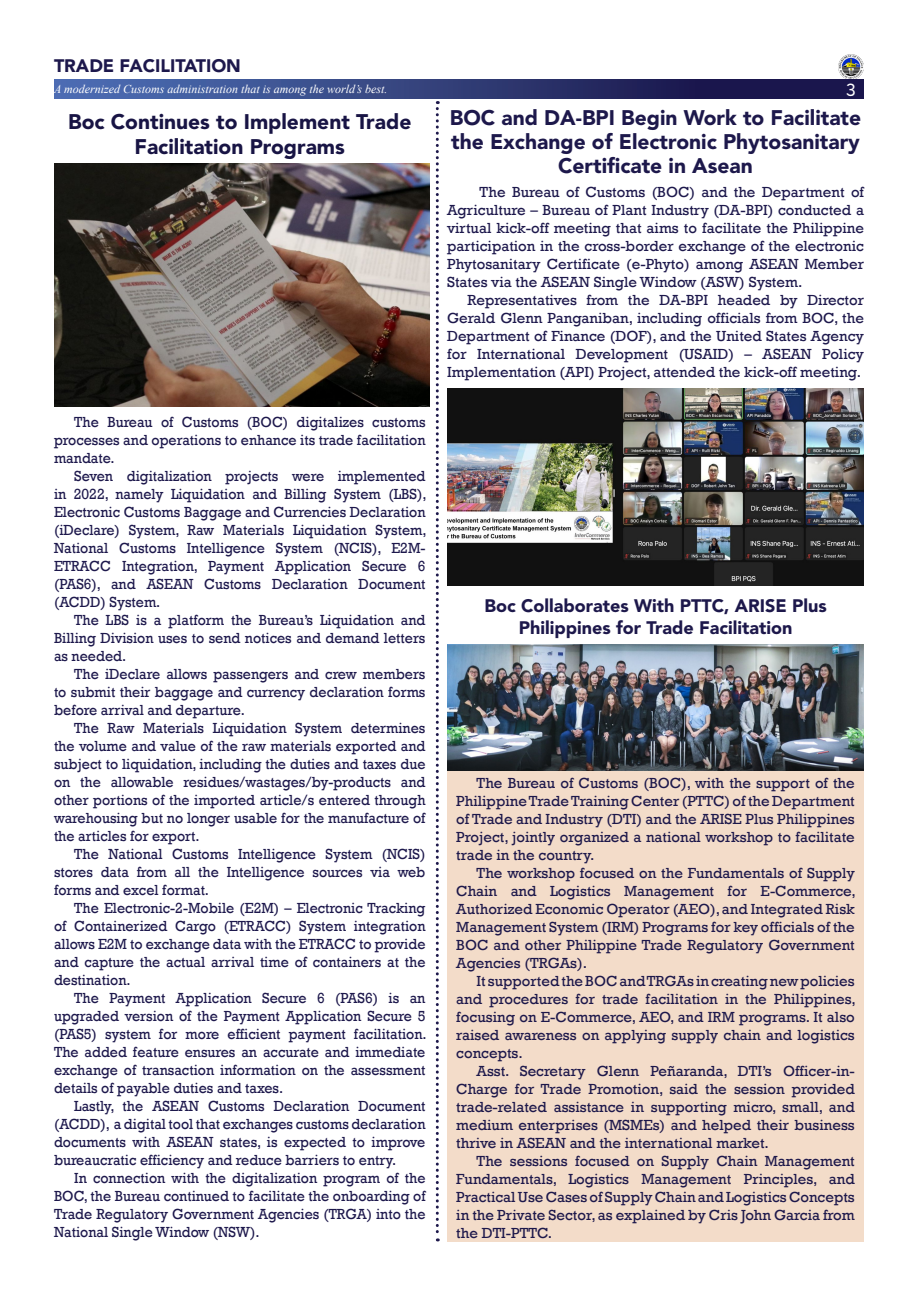
<style>
.page{position:relative;width:918px;height:1296px;background:#fff}
.page>*{position:absolute;margin:0;border:0;box-sizing:border-box;transform-origin:0 0}
.t1{font:900 21px/24px "Avenir LT Std";color:#1d184b;text-align:center}
.t2{font:900 21px/25.2px "Avenir LT Std";color:#181444;text-align:center}
.t3{font:900 18px/21.6px "Avenir LT Std";color:#1d184b;text-align:center}
.t4{font:900 18px "Avenir LT Std";color:#1d184c}
.t5{font:18px "Averta Demo";color:#fff}
.t6{font:15px/18px "Rockwell";color:#1d184c;text-align:justify;scale:.95 1}
.t7{font:15px/18px "Rockwell";color:#1d184b;text-align:justify}
.t8{font:15px/18px "Rockwell";color:#1d184c;text-align:justify}
.t9{font:italic 12px "Times New Roman";color:#fff}
</style>
<div class="page">
<div style="left:447px;top:647px;width:417px;height:595px;background:#f3dcc9"></div>
<img style="left:447px;top:389px;width:417px;height:196px">
<img style="left:447px;top:645px;width:417px;height:126px">
<img style="left:54px;top:163px;width:376px;height:243px">
<svg style="left:436px;top:101px;width:3px;height:1140px"></svg>
<img style="left:839px;top:54px;width:25px;height:26px">
<div style="left:54px;top:80px;width:810px;height:18px;background:linear-gradient(to right,#4e70b4,#130a3c)"></div>
<p class="t4" style="left:54px;top:55px;width:189px">TRADE FACILITATION</p>
<p class="t9" style="left:54px;top:81px;width:335px">A modernized Customs administration that is among the world’s best.</p>
<p class="t5" style="left:846px;top:78px;width:11px">3</p>
<p class="t2" style="left:68px;top:109px;width:345px">Boc Continues to Implement Trade<br>Facilitation Programs</p>
<p class="t1" style="left:450px;top:106px;width:413px">BOC and DA-BPI Begin Work to Facilitate the Exchange of Electronic Phytosanitary<br>Certificate in Asean</p>
<p class="t8" style="left:447px;top:183px;width:418px;text-indent:32px">The Bureau of Customs (BOC) and the Department of Agriculture – Bureau of Plant Industry (DA-BPI) conducted a virtual kick-off meeting that aims to facilitate the Philippine participation in the cross-border exchange of the electronic Phytosanitary Certificate (e-Phyto) among ASEAN Member States via the ASEAN Single Window (ASW) System.</p>
<p class="t8" style="left:447px;top:291px;width:418px;text-indent:20px">Representatives from the DA-BPI headed by Director Gerald Glenn Panganiban, including officials from BOC, the Department of Finance (DOF), and the United States Agency for International Development (USAID) – ASEAN Policy Implementation (API) Project, attended the kick-off meeting.</p>
<p class="t6" style="left:54px;top:413px;width:393px;text-indent:20px">The Bureau of Customs (BOC) digitalizes customs processes and operations to enhance its trade facilitation mandate.</p>
<p class="t6" style="left:54px;top:467px;width:394px;text-indent:20px">Seven digitalization projects were implemented in 2022, namely Liquidation and Billing System (LBS), Electronic Customs Baggage and Currencies Declaration (iDeclare) System, Raw Materials Liquidation System, National Customs Intelligence System (NCIS), E2M-ETRACC Integration, Payment Application Secure 6 (PAS6), and ASEAN Customs Declaration Document (ACDD) System.</p>
<p class="t6" style="left:54px;top:611px;width:393px;text-indent:20px">The LBS is a platform the Bureau’s Liquidation and Billing Division uses to send notices and demand letters as needed.</p>
<p class="t6" style="left:54px;top:665px;width:393px;text-indent:20px">The iDeclare allows passengers and crew members to submit their baggage and currency declaration forms before arrival and departure.</p>
<p class="t6" style="left:54px;top:719px;width:393px;text-indent:20px">The Raw Materials Liquidation System determines the volume and value of the raw materials exported and subject to liquidation, including the duties and taxes due on the allowable residues/wastages/by-products and other portions of the imported article/s entered through warehousing but no longer usable for the manufacture of the articles for export.</p>
<p class="t6" style="left:54px;top:845px;width:393px;text-indent:20px">The National Customs Intelligence System (NCIS) stores data from all the Intelligence sources via web forms and excel format.</p>
<p class="t6" style="left:54px;top:899px;width:393px;text-indent:20px">The Electronic-2-Mobile (E2M) – Electronic Tracking of Containerized Cargo (ETRACC) System integration allows E2M to exchange data with the ETRACC to provide and capture the actual arrival time of containers at the destination.</p>
<p class="t6" style="left:54px;top:989px;width:394px;text-indent:20px">The Payment Application Secure 6 (PAS6) is an upgraded version of the Payment Application Secure 5 (PAS5) system for more efficient payment facilitation.<br>The added feature ensures an accurate and immediate exchange of transaction information on the assessment details of payable duties and taxes.</p>
<p class="t6" style="left:54px;top:1097px;width:393px;text-indent:20px">Lastly, the ASEAN Customs Declaration Document (ACDD), a digital tool that exchanges customs declaration documents with ASEAN states, is expected to improve bureaucratic efficiency and reduce barriers to entry.</p>
<p class="t6" style="left:54px;top:1169px;width:393px;text-indent:20px">In connection with the digitalization program of the BOC, the Bureau continued to facilitate the onboarding of Trade Regulatory Government Agencies (TRGA) into the National Single Window (NSW).</p>
<p class="t3" style="left:484px;top:595px;width:344px">Boc Collaborates With PTTC, ARISE Plus<br>Philippines for Trade Facilitation</p>
<p class="t7" style="left:456px;top:775px;width:400px;text-indent:20px">The Bureau of Customs (BOC), with the support of the Philippine Trade Training Center (PTTC) of the Department of Trade and Industry (DTI) and the ARISE Plus Philippines Project, jointly organized a national workshop to facilitate trade in the country.</p>
<p class="t7" style="left:456px;top:865px;width:401px;text-indent:20px">The workshop focused on the Fundamentals of Supply Chain and Logistics Management for E-Commerce, Authorized Economic Operator (AEO), and Integrated Risk Management System (IRM) Programs for key officials of the BOC and other Philippine Trade Regulatory Government Agencies (TRGAs).</p>
<p class="t7" style="left:456px;top:973px;width:401px;text-indent:20px">It supported the BOC and TRGAs in creating new policies and procedures for trade facilitation in the Philippines, focusing on E-Commerce, AEO, and IRM programs. It also raised awareness on applying supply chain and logistics concepts.</p>
<p class="t7" style="left:456px;top:1063px;width:400px;text-indent:20px">Asst. Secretary Glenn Peñaranda, DTI’s Officer-in-Charge for Trade Promotion, said the session provided trade-related assistance in supporting micro, small, and medium enterprises (MSMEs) and helped their business thrive in ASEAN and the international market.</p>
<p class="t7" style="left:456px;top:1153px;width:400px;text-indent:20px">The sessions focused on Supply Chain Management Fundamentals, Logistics Management Principles, and Practical Use Cases of Supply Chain and Logistics Concepts in the Private Sector, as explained by Cris John Garcia from the DTI-PTTC.</p>
</div>
